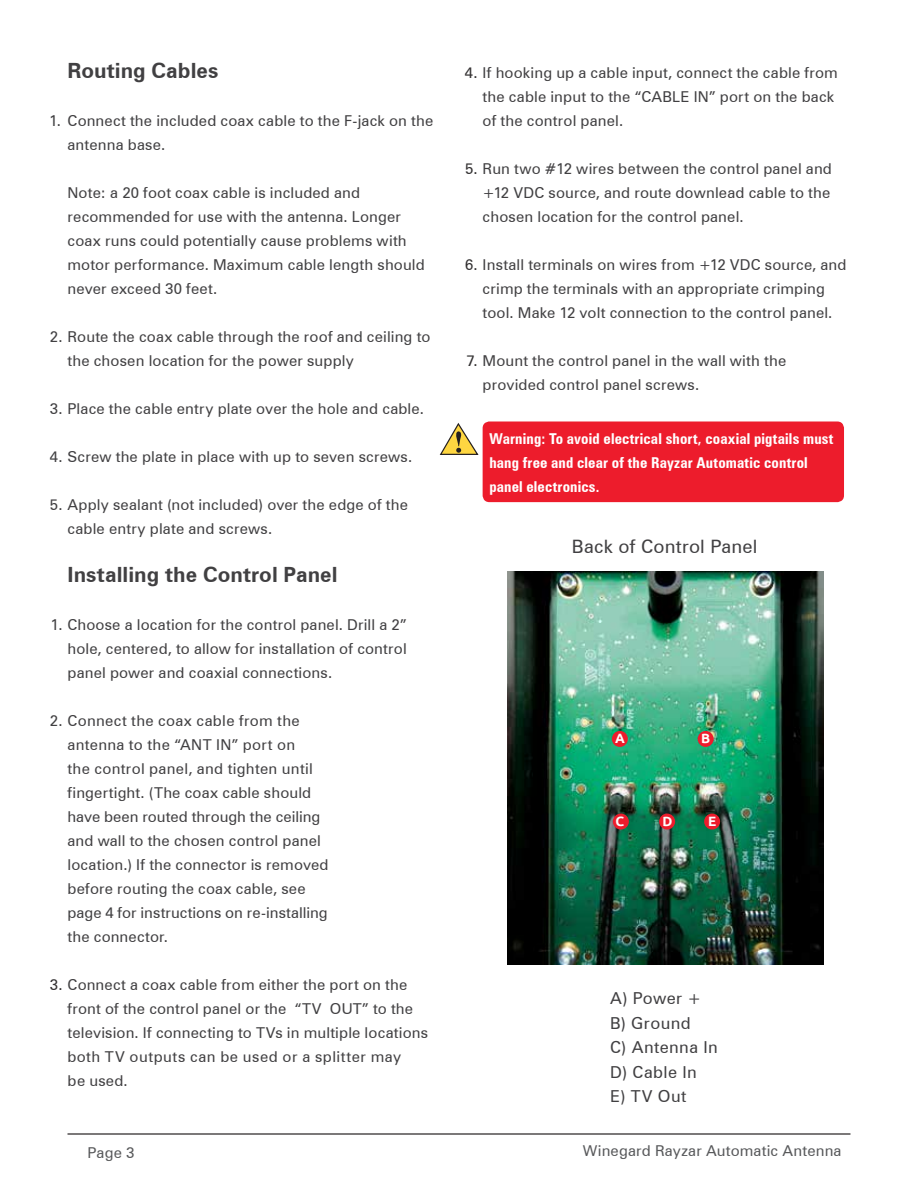
<style>
.page{position:relative;width:918px;height:1188px;background:#fff}
.page>*{position:absolute;margin:0;border:0;box-sizing:border-box;transform-origin:0 0}
.t1{font:700 21px "Zurich BT";color:#414042}
.t2{font:18.45px "Zurich BT";letter-spacing:.01em;color:#414042}
.t3{font:16.5px/24.5px "Zurich BT";letter-spacing:.025em;color:#414042}
.t4{font:15px/24px "Zurich BT";letter-spacing:.01em;color:#414042}
.t5{font:700 condensed 15px/24px "Zurich BT";letter-spacing:.01em;color:#fff}
.t6{font:15px "Zurich BT";letter-spacing:.01em;color:#58595b}
.t7{font:700 13.5px "Ubuntu";color:#fff}
.s1{color:#333132}
</style>
<div class="page">
<hr style="left:68px;top:1133px;width:782px;height:2px;background:#231f20">
<svg style="left:439px;top:423px;width:40px;height:32px"></svg>
<div style="left:483px;top:422px;width:361px;height:80px;background:#ed1c2c;border-radius:7px"></div>
<img style="left:507px;top:571px;width:317px;height:393px">
<div style="left:612px;top:731px;width:16px;height:16px;background:#ed1c2c;border-radius:50%"></div>
<div style="left:613px;top:814px;width:16px;height:16px;background:#ed1c2c;border-radius:50%"></div>
<div style="left:698px;top:731px;width:16px;height:16px;background:#ed1c2c;border-radius:50%"></div>
<div style="left:659px;top:814px;width:16px;height:16px;background:#ed1c2c;border-radius:50%"></div>
<div style="left:704px;top:814px;width:16px;height:16px;background:#ed1c2c;border-radius:50%"></div>
<h1 class="t1" style="left:68px;top:58px;width:153px">Routing Cables</h1>
<p class="t4" style="left:68px;top:109px;width:367px;text-indent:-18px">1. Connect the included coax cable to the F-jack on the antenna base.</p>
<p class="t4" style="left:68px;top:181px;width:359px">Note: a 20 foot coax cable is included and recommended for use with the antenna. Longer coax runs could potentially cause problems with motor performance. Maximum cable length should never exceed 30 feet.</p>
<p class="t4" style="left:68px;top:325px;width:365px;text-indent:-18px">2. Route the coax cable through the roof and ceiling to the chosen location for the power supply</p>
<p class="t4" style="left:50px;top:397px;width:376px">3. Place the cable entry plate over the hole and cable.</p>
<p class="t4" style="left:50px;top:445px;width:364px">4. Screw the plate in place with up to seven screws.</p>
<p class="t4" style="left:68px;top:493px;width:342px;text-indent:-18px">5. Apply sealant (not included) over the edge of the cable entry plate and screws.</p>
<h1 class="t1" style="left:68px;top:562px;width:272px">Installing the Control Panel</h1>
<p class="t4" style="left:68px;top:613px;width:341px;text-align:justify;text-indent:-17px">1. Choose a location for the control panel. Drill a 2” hole, centered, to allow for installation of control panel power and coaxial connections.</p>
<p class="t4" style="left:68px;top:709px;width:263px;text-indent:-18px">2. Connect the coax cable from the antenna to the “ANT IN” port on<br>the control panel, and tighten until fingertight. (The coax cable should have been routed through the ceiling and wall to the chosen control panel location.) If the connector is removed before routing the coax cable, see page 4 for instructions on re-installing the connector.</p>
<p class="t4" style="left:68px;top:973px;width:362px;text-indent:-18px"><span class="s1">3.</span> Connect a coax cable from either the port on the front of the control panel or the “TV OUT” to the television. If connecting to TVs in multiple locations both TV outputs can be used or a splitter may<br>be used.</p>
<p class="t4" style="left:483px;top:61px;width:357px;text-indent:-18px"><span class="s1">4.</span> If hooking up a cable input, connect the cable from the cable input to the “CABLE IN” port on the back of the control panel.</p>
<p class="t4" style="left:483px;top:157px;width:351px;text-align:justify;text-indent:-18px"><span class="s1">5.</span> Run two #12 wires between the control panel and +12 VDC source, and route downlead cable to the chosen location for the control panel.</p>
<p class="t4" style="left:465px;top:253px;width:383px;text-align:center"><span class="s1">6.</span> Install terminals on wires from +12 VDC source, and crimp the terminals with an appropriate crimping<br>tool. Make 12 volt connection to the control panel.</p>
<p class="t4" style="left:483px;top:349px;width:305px;text-indent:-16px"><span class="s1">7.</span> Mount the control panel in the wall with the provided control panel screws.</p>
<p class="t5" style="left:489px;top:426px;width:346px">Warning: To avoid electrical short, coaxial pigtails must hang free and clear of the Rayzar Automatic control panel electronics.</p>
<p class="t2" style="left:572px;top:535px;width:187px">Back of Control Panel</p>
<p class="t7" style="left:615px;top:730px;width:11px">A</p>
<p class="t7" style="left:616px;top:813px;width:10px">C</p>
<p class="t7" style="left:701px;top:730px;width:11px">B</p>
<p class="t7" style="left:662px;top:813px;width:11px">D</p>
<p class="t7" style="left:708px;top:813px;width:10px">E</p>
<p class="t3" style="left:610px;top:986px;width:109px">A) Power +<br>B) Ground<br>C) Antenna In<br>D) Cable In<br>E) TV Out</p>
<p class="t6" style="left:88px;top:1144px;width:48px">Page 3</p>
<p class="t6" style="left:583px;top:1142px;width:260px">Winegard Rayzar Automatic Antenna</p>
</div>
